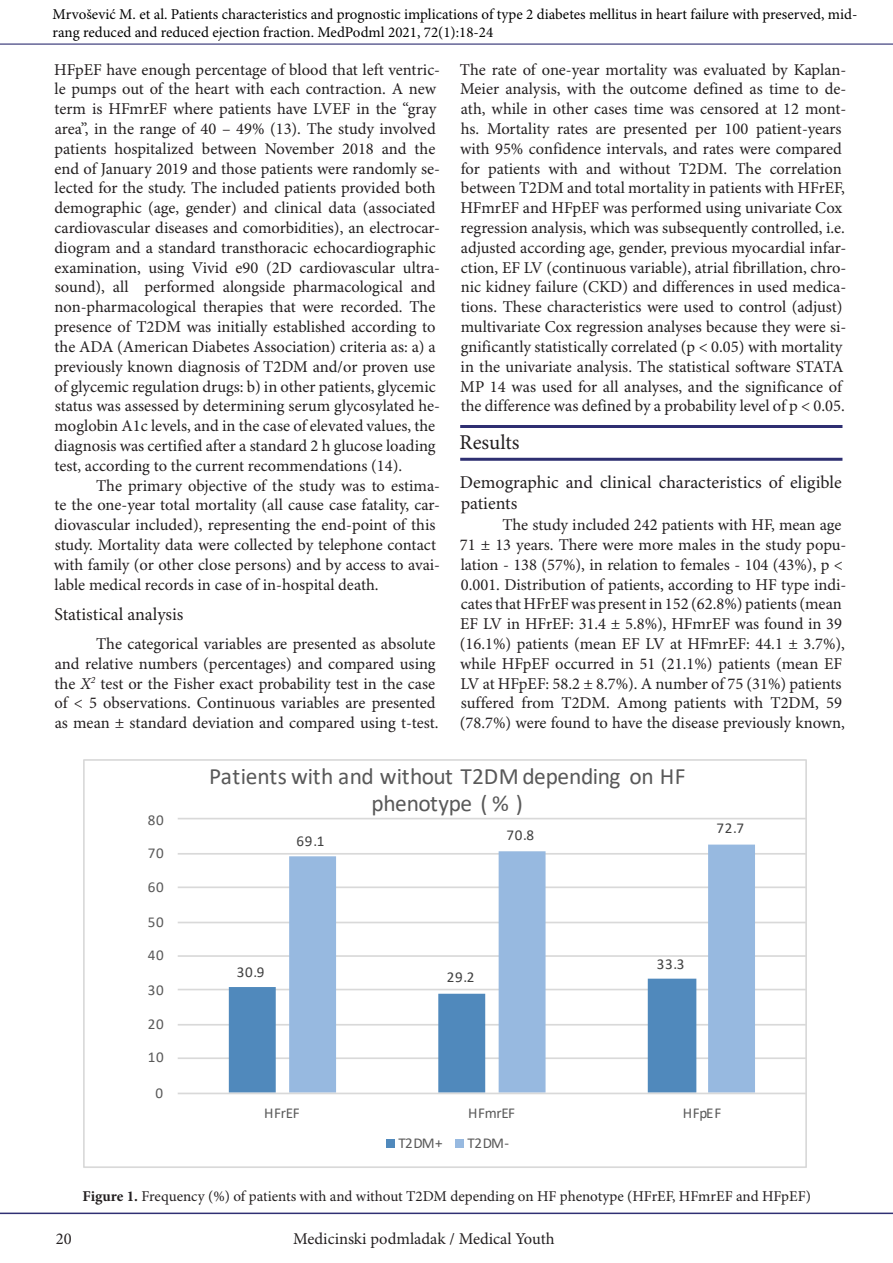
<style>
.page{position:relative;width:893px;height:1263px;background:#fff}
.page>*{position:absolute;margin:0;border:0;box-sizing:border-box;transform-origin:0 0}
.t1{font:23.4px/26.8px "Calibri";letter-spacing:-.015em;color:#595959;text-align:center}
.Naslovi__sa_ivicama{font:21px "Minion Pro";color:#231f20}
.M_pro_11{font:18px/21.6px "Minion Pro";color:#231f20}
.M_pro_11-2{font:16.5px/19.8px "Minion Pro";color:#231f20}
.t2{font:15.15px "Calibri";letter-spacing:.045em;color:#595959}
.t3{font:15.15px "Calibri";letter-spacing:.05em;color:#404040}
.t4{font:15px/18px "Minion Pro";color:#000}
.t5{font:15px "Minion Pro";color:#231f20}
.s1{font-style:italic}
.s2{font-weight:700}
</style>
<div class="page">
<hr style="left:0;top:1212px;width:893px;height:2px;background:#303073">
<hr style="left:0;top:44px;width:893px;height:1px;background:#303073">
<hr style="left:460px;top:425px;width:382px;height:3px;background:#2e2f71">
<hr style="left:460px;top:458px;width:382px;height:3px;background:#2e2f71">
<hr style="left:178px;top:1057px;width:629px;height:2px;background:#d9d9d9">
<hr style="left:178px;top:1024px;width:629px;height:1px;background:#d9d9d9">
<hr style="left:178px;top:989px;width:629px;height:1px;background:#d9d9d9">
<hr style="left:178px;top:955px;width:629px;height:2px;background:#d9d9d9">
<hr style="left:178px;top:922px;width:629px;height:1px;background:#d9d9d9">
<hr style="left:178px;top:886px;width:629px;height:2px;background:#d9d9d9">
<hr style="left:178px;top:853px;width:629px;height:2px;background:#d9d9d9">
<hr style="left:178px;top:818px;width:629px;height:1px;background:#d9d9d9">
<svg style="left:229px;top:987px;width:60px;height:105px;fill:#5089bc"></svg>
<svg style="left:289px;top:844px;width:466px;height:248px"></svg>
<hr style="left:178px;top:1092px;width:629px;height:2px;background:#d9d9d9">
<div style="left:386px;top:1139px;width:9px;height:9px;background:#5089bc"></div>
<div style="left:455px;top:1139px;width:8px;height:9px;background:#97b9e0"></div>
<div style="left:83px;top:759px;width:724px;height:409px;border:2px solid #d9d9d9"></div>
<p class="t4" style="left:53px;top:6px;width:806px">Mrvošević M. et al. Patients characteristics and prognostic implications of type 2 diabetes mellitus in heart failure with preserved, mid&shy;rang reduced and reduced ejection fraction. MedPodml 2021, 72(1):18-24</p>
<p class="M_pro_11-2" style="left:54px;top:60px;width:388px">HFpEF have enough percentage of blood that left ventric&shy;le pumps out of the heart with each contraction. A new term is HFmrEF where patients have LVEF in the “gray area”, in the range of 40 – 49% (13). The study involved patients hospitalized between November 2018 and the end of January 2019 and those patients were randomly se&shy;lected for the study. The included patients provided both demographic (age, gender) and clinical data (associated cardiovascular diseases and comorbidities), an electrocar&shy;diogram and a standard transthoracic echocardiographic examination, using Vivid e90 (2D cardiovascular ultra&shy;sound), all performed alongside pharmacological and non-pharmacological therapies that were recorded. The presence of T2DM was initially established according to the ADA (American Diabetes Association) criteria as: a) a previously known diagnosis of T2DM and/or proven use of glycemic regulation drugs: b) in other patients, glycemic status was assessed by determining serum glycosylated he&shy;moglobin A1c levels, and in the case of elevated values, the diagnosis was certified after a standard 2 h glucose loading test, according to the current recommendations (14).</p>
<p class="M_pro_11-2" style="left:54px;top:476px;width:388px;text-indent:42px">The primary objective of the study was to estima&shy;te the one-year total mortality (all cause case fatality, car&shy;diovascular included), representing the end-point of this study. Mortality data were collected by telephone contact with family (or other close persons) and by access to avai&shy;lable medical records in case of in-hospital death.</p>
<p class="M_pro_11" style="left:54px;top:604px;width:131px">Statistical analysis</p>
<p class="M_pro_11-2" style="left:54px;top:634px;width:386px;text-indent:42px">The categorical variables are presented as absolute and relative numbers (percentages) and compared using the <span class="s1">X</span><sup>2</sup> test or the Fisher exact probability test in the case of &lt; 5 observations. Continuous variables are presented as mean ± standard deviation and compared using t-test.</p>
<p class="M_pro_11-2" style="left:460px;top:60px;width:388px">The rate of one-year mortality was evaluated by Kaplan-Meier analysis, with the outcome defined as time to de&shy;ath, while in other cases time was censored at 12 mont&shy;hs. Mortality rates are presented per 100 patient-years with 95% confidence intervals, and rates were compared for patients with and without T2DM. The correlation between T2DM and total mortality in patients with HFrEF, HFmrEF and HFpEF was performed using univariate Cox regression analysis, which was subsequently controlled, i.e. adjusted according age, gender, previous myocardial infar&shy;ction, EF LV (continuous variable), atrial fibrillation, chro&shy;nic kidney failure (CKD) and differences in used medica&shy;tions. These characteristics were used to control (adjust) multivariate Cox regression analyses because they were si&shy;gnificantly statistically correlated (p &lt; 0.05) with mortality in the univariate analysis. The statistical software STATA MP 14 was used for all analyses, and the significance of the difference was defined by a probability level of p &lt; 0.05.</p>
<p class="Naslovi__sa_ivicama" style="left:460px;top:430px;width:62px">Results</p>
<p class="M_pro_11" style="left:460px;top:472px;width:383px">Demographic and clinical characteristics of eligible patients</p>
<p class="M_pro_11-2" style="left:460px;top:516px;width:388px;text-indent:43px">The study included 242 patients with HF, mean age 71 ± 13 years. There were more males in the study popu&shy;lation - 138 (57%), in relation to females - 104 (43%), p &lt; 0.001. Distribution of patients, according to HF type indi&shy;cates that HFrEF was present in 152 (62.8%) patients (mean EF LV in HFrEF: 31.4 ± 5.8%), HFmrEF was found in 39 (16.1%) patients (mean EF LV at HFmrEF: 44.1 ± 3.7%), while HFpEF occurred in 51 (21.1%) patients (mean EF LV at HFpEF: 58.2 ± 8.7%). A number of 75 (31%) patients suffered from T2DM. Among patients with T2DM, 59 (78.7%) were found to have the disease previously known,</p>
<p class="t2" style="left:148px;top:809px;width:18px">80</p>
<p class="t2" style="left:148px;top:842px;width:18px">70</p>
<p class="t2" style="left:148px;top:876px;width:18px">60</p>
<p class="t2" style="left:148px;top:911px;width:18px">50</p>
<p class="t2" style="left:148px;top:945px;width:18px">40</p>
<p class="t2" style="left:148px;top:980px;width:18px">30</p>
<p class="t2" style="left:148px;top:1013px;width:18px">20</p>
<p class="t2" style="left:148px;top:1047px;width:18px">10</p>
<p class="t2" style="left:155px;top:1082px;width:9px">0</p>
<p class="t1" style="left:209px;top:762px;width:478px">Patients with and without T2DM depending on HF phenotype ( % )</p>
<p class="t3" style="left:297px;top:831px;width:29px">69.1</p>
<p class="t3" style="left:506px;top:824px;width:29px">70.8</p>
<p class="t3" style="left:716px;top:817px;width:29px">72.7</p>
<p class="t3" style="left:237px;top:961px;width:29px">30.9</p>
<p class="t3" style="left:447px;top:966px;width:29px">29.2</p>
<p class="t3" style="left:657px;top:953px;width:29px">33.3</p>
<p class="t2" style="left:264px;top:1102px;width:37px">HFrEF</p>
<p class="t2" style="left:468px;top:1102px;width:49px">HFmrEF</p>
<p class="t2" style="left:683px;top:1102px;width:40px">HFpEF</p>
<p class="t2" style="left:398px;top:1132px;width:46px">T2DM+</p>
<p class="t2" style="left:468px;top:1132px;width:43px">T2DM-</p>
<p class="M_pro_11-2" style="left:56px;top:1229px;width:17px">20</p>
<p class="t5" style="left:82px;top:1188px;width:730px"><span class="s2">Figure 1.</span> Frequency (%) of patients with and without T2DM depending on HF phenotype (HFrEF, HFmrEF and HFpEF)</p>
<p class="M_pro_11-2" style="left:293px;top:1229px;width:263px">Medicinski podmladak / Medical Youth</p>
</div>
